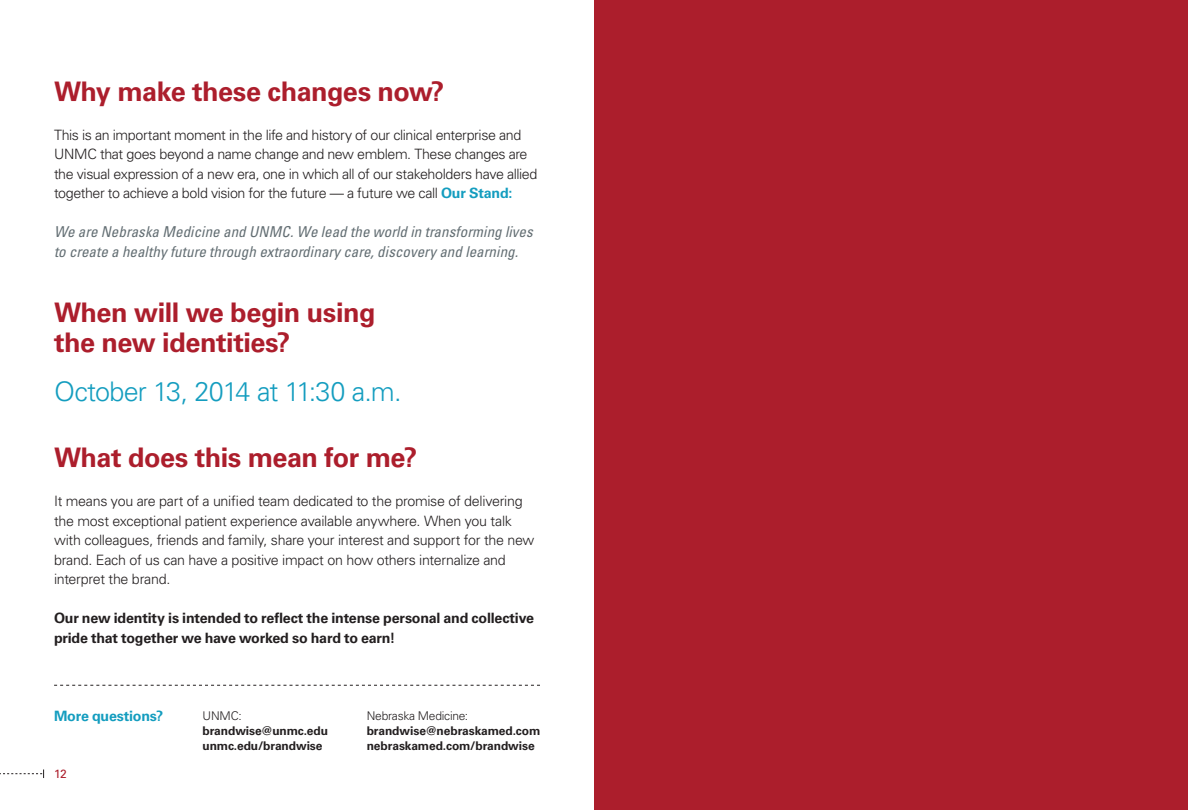
<style>
.page{position:relative;width:1188px;height:810px;background:#fff}
.page>*{position:absolute;margin:0;border:0;box-sizing:border-box;transform-origin:0 0}
.t1{font:700 27px/30px "Univers LT Std";letter-spacing:-.02em;color:#ac1e2c}
.t2{font:300 27px "Univers LT Std";letter-spacing:-.03em;color:#149dbf}
.t3{font:italic condensed 15px/19.5px "Univers LT Std";letter-spacing:.005em;color:#636e73}
.t4{font:300 14.25px/19.5px "Univers LT Std";letter-spacing:-.025em;color:#231f20}
.t5{font:700 14.25px/19.5px "Univers LT Std";letter-spacing:-.015em;color:#231f20}
.t6{font:700 14.25px "Univers LT Std";letter-spacing:-.015em;color:#149dbf}
.t7{font:700 12px/15px "Univers LT Std";letter-spacing:-.005em;color:#231f20}
.t8{font:300 12px "Univers LT Std";letter-spacing:-.02em;color:#231f20}
.t9{font:12px "Univers LT Std";color:#ac1e2c}
.s1{font-weight:700;color:#149dbf}
</style>
<div class="page">
<svg style="left:0;top:770px;width:44px;height:8px"></svg>
<div style="left:594px;top:0;width:594px;height:455px;background:#ac1e2c"></div>
<div style="left:594px;top:303px;width:347px;height:507px;background:#ac1e2c"></div>
<div style="left:940px;top:455px;width:248px;height:355px;background:#ac1e2c"></div>
<svg style="left:54px;top:685px;width:486px;height:1px"></svg>
<h1 class="t1" style="left:54px;top:76px;width:392px">Why make these changes now?</h1>
<p class="t4" style="left:54px;top:125px;width:485px">This is an important moment in the life and history of our clinical enterprise and UNMC that goes beyond a name change and new emblem. These changes are the visual expression of a new era, one in which all of our stakeholders have allied together to achieve a bold vision for the future — a future we call <span class="s1">Our Stand:</span></p>
<p class="t3" style="left:54px;top:222px;width:480px">We are Nebraska Medicine and UNMC. We lead the world in transforming lives to create a healthy future through extraordinary care, discovery and learning.</p>
<h1 class="t1" style="left:54px;top:297px;width:323px">When will we begin using the new identities?</h1>
<h1 class="t2" style="left:54px;top:375px;width:349px">October 13, 2014 at 11:30 a.m.</h1>
<h1 class="t1" style="left:54px;top:443px;width:365px">What does this mean for me?</h1>
<p class="t4" style="left:54px;top:492px;width:482px">It means you are part of a unified team dedicated to the promise of delivering the most exceptional patient experience available anywhere. When you talk with colleagues, friends and family, share your interest and support for the new brand. Each of us can have a positive impact on how others internalize and interpret the brand.</p>
<p class="t5" style="left:54px;top:609px;width:482px">Our new identity is intended to reflect the intense personal and collective pride that together we have worked so hard to earn!</p>
<p class="t6" style="left:54px;top:708px;width:111px">More questions?</p>
<p class="t8" style="left:202px;top:709px;width:41px">UNMC:</p>
<p class="t7" style="left:202px;top:724px;width:127px">brandwise@unmc.edu unmc.edu/brandwise</p>
<p class="t9" style="left:54px;top:767px;width:14px">12</p>
<p class="t8" style="left:367px;top:709px;width:103px">Nebraska Medicine:</p>
<p class="t7" style="left:367px;top:724px;width:175px">brandwise@nebraskamed.com nebraskamed.com/brandwise</p>
</div>
